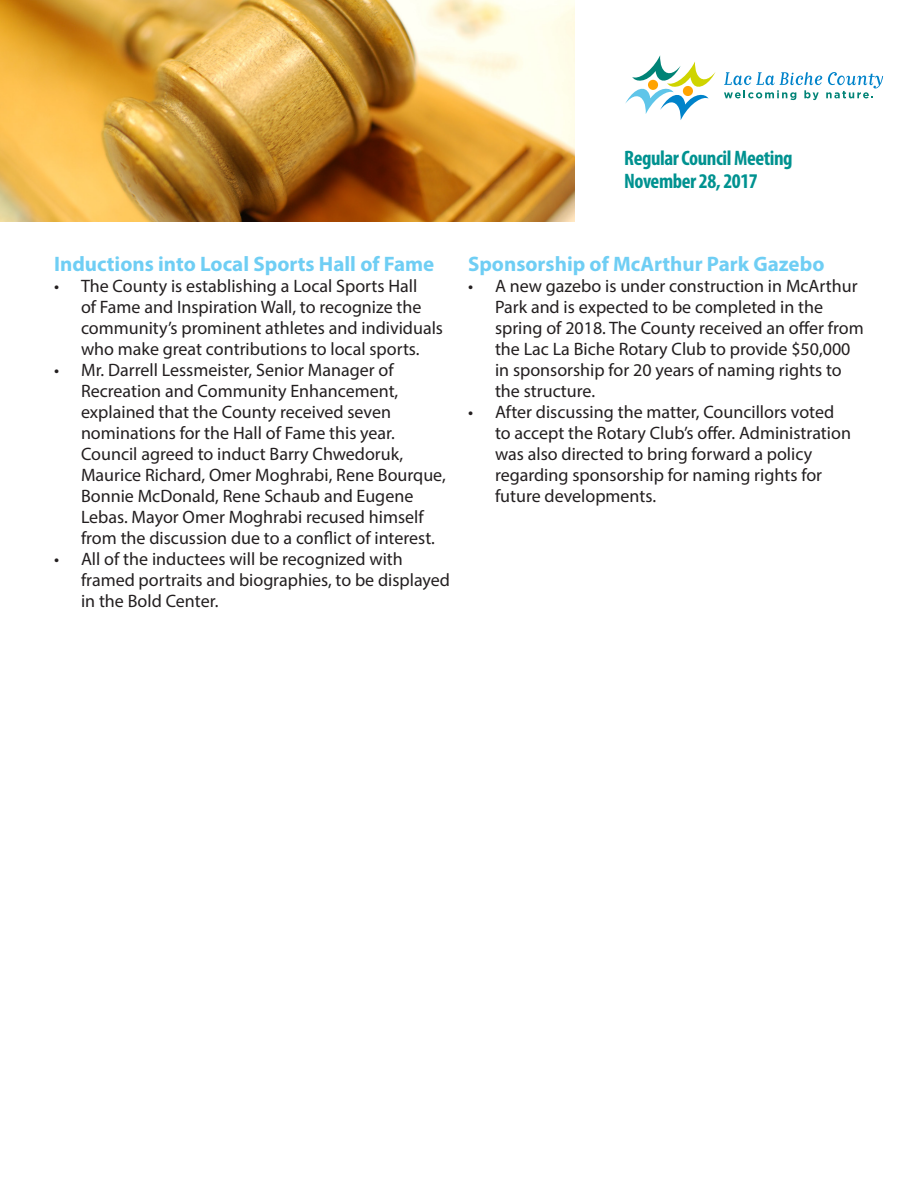
<style>
.page{position:relative;width:918px;height:1188px;background:#fff}
.page>*{position:absolute;margin:0;border:0;box-sizing:border-box;transform-origin:0 0}
.t1{font:700 21px "Myriad Pro";color:#6fcef4}
.t2{font:700 condensed 21px "Myriad Pro";letter-spacing:-.02em;color:#009290}
.t3{font:18px/21px "Myriad Pro";color:#231f20}
</style>
<div class="page">
<img style="left:0;top:0;width:574px;height:221px">
<svg style="left:724px;top:72px;width:159px;height:28px"></svg>
<svg style="left:625px;top:55px;width:91px;height:65px"></svg>
<p class="t2" style="left:624px;top:145px;width:170px">Regular Council Meeting</p>
<p class="t2" style="left:624px;top:168px;width:135px">November 28, 2017</p>
<p class="t1" style="left:54px;top:251px;width:382px">Inductions into Local Sports Hall of Fame</p>
<p class="t3" style="left:81px;top:276px;width:364px;text-indent:-27px">• The County is establishing a Local Sports Hall<br>of Fame and Inspiration Wall, to recognize the community’s prominent athletes and individuals who make great contributions to local sports.</p>
<p class="t3" style="left:81px;top:360px;width:366px;text-indent:-27px">• Mr. Darrell Lessmeister, Senior Manager of Recreation and Community Enhancement, explained that the County received seven nominations for the Hall of Fame this year.<br>Council agreed to induct Barry Chwedoruk, Maurice Richard, Omer Moghrabi, Rene Bourque, Bonnie McDonald, Rene Schaub and Eugene Lebas. Mayor Omer Moghrabi recused himself from the discussion due to a conflict of interest.</p>
<p class="t3" style="left:81px;top:549px;width:371px;text-indent:-27px">• All of the inductees will be recognized with framed portraits and biographies, to be displayed in the Bold Center.</p>
<p class="t1" style="left:468px;top:251px;width:358px">Sponsorship of McArthur Park Gazebo</p>
<p class="t3" style="left:495px;top:276px;width:370px;text-indent:-27px">• A new gazebo is under construction in McArthur Park and is expected to be completed in the spring of 2018. The County received an offer from the Lac La Biche Rotary Club to provide $50,000 in sponsorship for 20 years of naming rights to the structure.</p>
<p class="t3" style="left:495px;top:402px;width:358px;text-indent:-27px">• After discussing the matter, Councillors voted to accept the Rotary Club’s offer. Administration was also directed to bring forward a policy regarding sponsorship for naming rights for future developments.</p>
</div>
